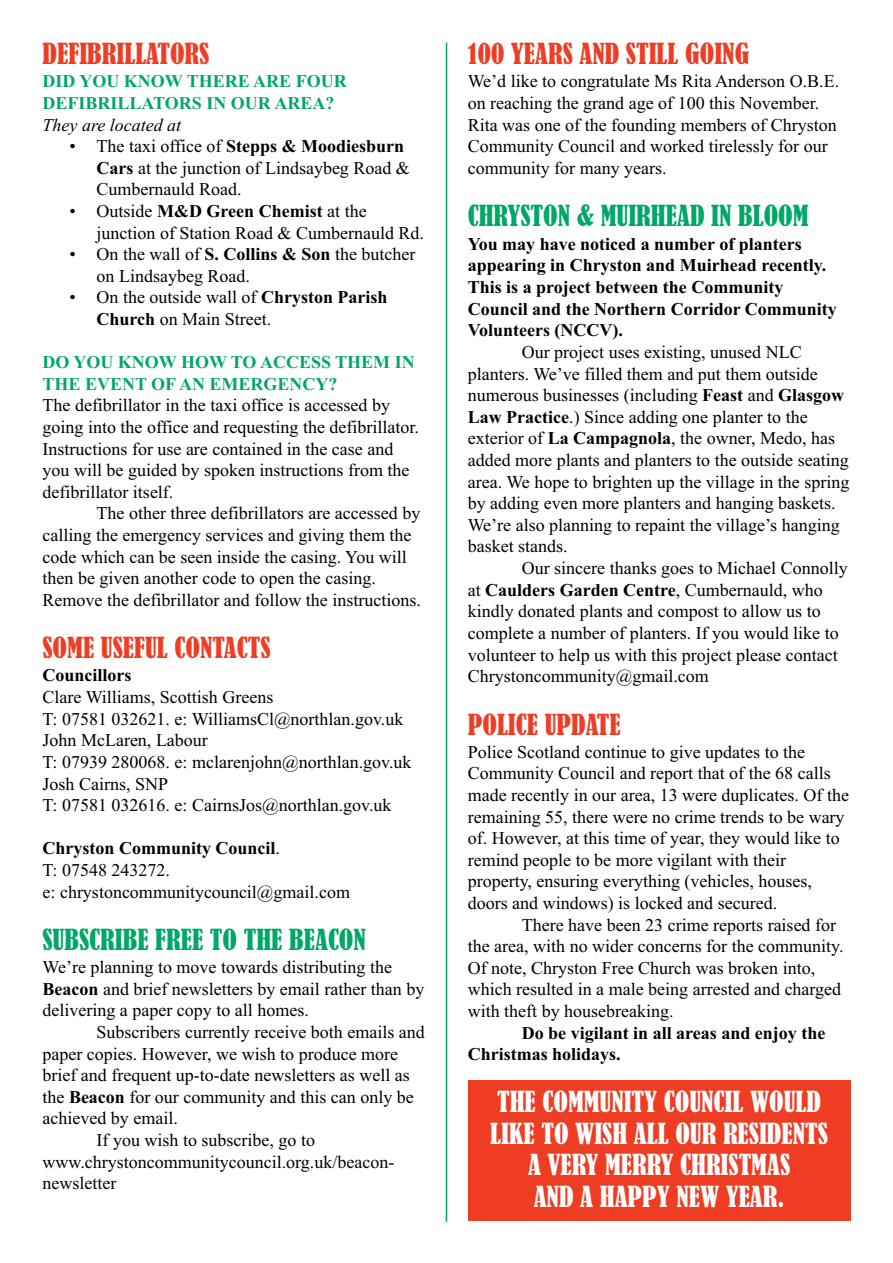
<style>
.page{position:relative;width:893px;height:1263px;background:#fff}
.page>*{position:absolute;margin:0;border:0;box-sizing:border-box;transform-origin:0 0}
.t1{font:condensed 27px/31.5px "Bernard";color:#fff;text-align:center}
.t2{font:condensed 27px "Bernard";color:#ef3d24}
.t3{font:condensed 27px "Bernard";color:#00a769}
.t4{font:18px/21.6px "Times New Roman";color:#000001}
.t5{font:700 18px/21.6px "Times New Roman";color:#000001}
.t6{font:700 18px/21.9px "Times New Roman";color:#00a769}
.t7{font:italic 18px "Times New Roman";color:#000001}
.s1{font-weight:700}
</style>
<div class="page">
<hr style="left:446px;top:43px;width:1px;height:1179px;background:#00a769">
<div style="left:468px;top:1080px;width:382px;height:140px;background:#ef3d24"></div>
<h1 class="t2" style="left:43px;top:39px;width:168px">DEFIBRILLATORS</h1>
<p class="t6" style="left:43px;top:70px;width:306px">DID YOU KNOW THERE ARE FOUR<br>DEFIBRILLATORS IN OUR AREA?</p>
<p class="t7" style="left:43px;top:114px;width:140px">They are located at</p>
<p class="t4" style="left:97px;top:135px;width:315px;text-indent:-27px">• The taxi office of <span class="s1">Stepps &amp; Moodiesburn<br>Cars</span> at the junction of Lindsaybeg Road &amp;<br>Cumbernauld Road.</p>
<p class="t4" style="left:97px;top:200px;width:329px;text-indent:-27px">• Outside <span class="s1">M&amp;D Green Chemist</span> at the junction of Station Road &amp; Cumbernauld Rd.</p>
<p class="t4" style="left:97px;top:243px;width:320px;text-indent:-27px">• On the wall of <span class="s1">S. Collins &amp; Son</span> the butcher on Lindsaybeg Road.</p>
<p class="t4" style="left:97px;top:286px;width:292px;text-indent:-27px">• On the outside wall of <span class="s1">Chryston Parish<br>Church</span> on Main Street.</p>
<p class="t6" style="left:43px;top:351px;width:374px">DO YOU KNOW HOW TO ACCESS THEM IN<br>THE EVENT OF AN EMERGENCY?</p>
<p class="t4" style="left:43px;top:394px;width:378px">The defibrillator in the taxi office is accessed by going into the office and requesting the defibrillator.<br>Instructions for use are contained in the case and you will be guided by spoken instructions from the defibrillator itself.</p>
<p class="t4" style="left:43px;top:502px;width:380px;text-indent:54px">The other three defibrillators are accessed by calling the emergency services and giving them the code which can be seen inside the casing. You will then be given another code to open the casing.<br>Remove the defibrillator and follow the instructions.</p>
<h1 class="t2" style="left:43px;top:633px;width:230px">SOME USEFUL CONTACTS</h1>
<p class="t5" style="left:43px;top:664px;width:91px">Councillors</p>
<p class="t4" style="left:43px;top:686px;width:370px">Clare Williams, Scottish Greens<br>T: 07581 032621. e: WilliamsCl@northlan.gov.uk John McLaren, Labour<br>T: 07939 280068. e: mclarenjohn@northlan.gov.uk Josh Cairns, SNP<br>T: 07581 032616. e: CairnsJos@northlan.gov.uk</p>
<p class="t4" style="left:43px;top:837px;width:309px"><span class="s1">Chryston Community Council</span>.<br>T: 07548 243272.<br>e: chrystoncommunitycouncil@gmail.com</p>
<h1 class="t3" style="left:43px;top:925px;width:325px">SUBSCRIBE FREE TO THE BEACON</h1>
<p class="t4" style="left:43px;top:956px;width:383px">We’re planning to move towards distributing the<br><span class="s1">Beacon</span> and brief newsletters by email rather than by delivering a paper copy to all homes.</p>
<p class="t4" style="left:97px;top:1021px;width:330px">Subscribers currently receive both emails and</p>
<p class="t4" style="left:43px;top:1042px;width:357px">paper copies. However, we wish to produce more</p>
<p class="t4" style="left:43px;top:1064px;width:369px">brief and frequent up-to-date newsletters as well as</p>
<p class="t4" style="left:43px;top:1086px;width:373px">the <span class="s1">Beacon</span> for our community and this can only be</p>
<p class="t4" style="left:43px;top:1107px;width:137px">achieved by email.</p>
<p class="t4" style="left:97px;top:1129px;width:220px">If you wish to subscribe, go to</p>
<p class="t4" style="left:43px;top:1150px;width:353px">www.chrystoncommunitycouncil.org.uk/beacon-</p>
<p class="t4" style="left:42px;top:1172px;width:75px">newsletter</p>
<h1 class="t2" style="left:468px;top:39px;width:283px">100 YEARS AND STILL GOING</h1>
<p class="t4" style="left:468px;top:70px;width:373px">We’d like to congratulate Ms Rita Anderson O.B.E. on reaching the grand age of 100 this November.<br>Rita was one of the founding members of Chryston Community Council and worked tirelessly for our community for many years.</p>
<h1 class="t3" style="left:468px;top:201px;width:342px">CHRYSTON &amp; MUIRHEAD IN BLOOM</h1>
<p class="t5" style="left:468px;top:233px;width:371px">You may have noticed a number of planters appearing in Chryston and Muirhead recently.<br>This is a project between the Community Council and the Northern Corridor Community Volunteers (NCCV).</p>
<p class="t4" style="left:468px;top:341px;width:383px;text-indent:54px">Our project uses existing, unused NLC planters. We’ve filled them and put them outside numerous businesses (including <span class="s1">Feast</span> and <span class="s1">Glasgow Law Practice</span>.) Since adding one planter to the exterior of <span class="s1">La Campagnola</span>, the owner, Medo, has added more plants and planters to the outside seating area. We hope to brighten up the village in the spring by adding even more planters and hanging baskets.<br>We’re also planning to repaint the village’s hanging basket stands.</p>
<p class="t4" style="left:468px;top:557px;width:381px;text-indent:54px">Our sincere thanks goes to Michael Connolly at <span class="s1">Caulders Garden Centre</span>, Cumbernauld, who kindly donated plants and compost to allow us to complete a number of planters. If you would like to volunteer to help us with this project please contact Chrystoncommunity@gmail.com</p>
<h1 class="t2" style="left:468px;top:709px;width:154px">POLICE UPDATE</h1>
<p class="t4" style="left:468px;top:741px;width:383px">Police Scotland continue to give updates to the Community Council and report that of the 68 calls made recently in our area, 13 were duplicates. Of the remaining 55, there were no crime trends to be wary of. However, at this time of year, they would like to remind people to be more vigilant with their property, ensuring everything (vehicles, houses, doors and windows) is locked and secured.</p>
<p class="t4" style="left:468px;top:913px;width:377px;text-indent:54px">There have been 23 crime reports raised for the area, with no wider concerns for the community.<br>Of note, Chryston Free Church was broken into, which resulted in a male being arrested and charged with theft by housebreaking.</p>
<p class="t5" style="left:468px;top:1022px;width:359px;text-indent:54px">Do be vigilant in all areas and enjoy the<br>Christmas holidays.</p>
<h1 class="t1" style="left:490px;top:1087px;width:339px">THE COMMUNITY COUNCIL WOULD<br>LIKE TO WISH ALL OUR RESIDENTS<br>A VERY MERRY CHRISTMAS<br>AND A HAPPY NEW YEAR.</h1>
</div>
